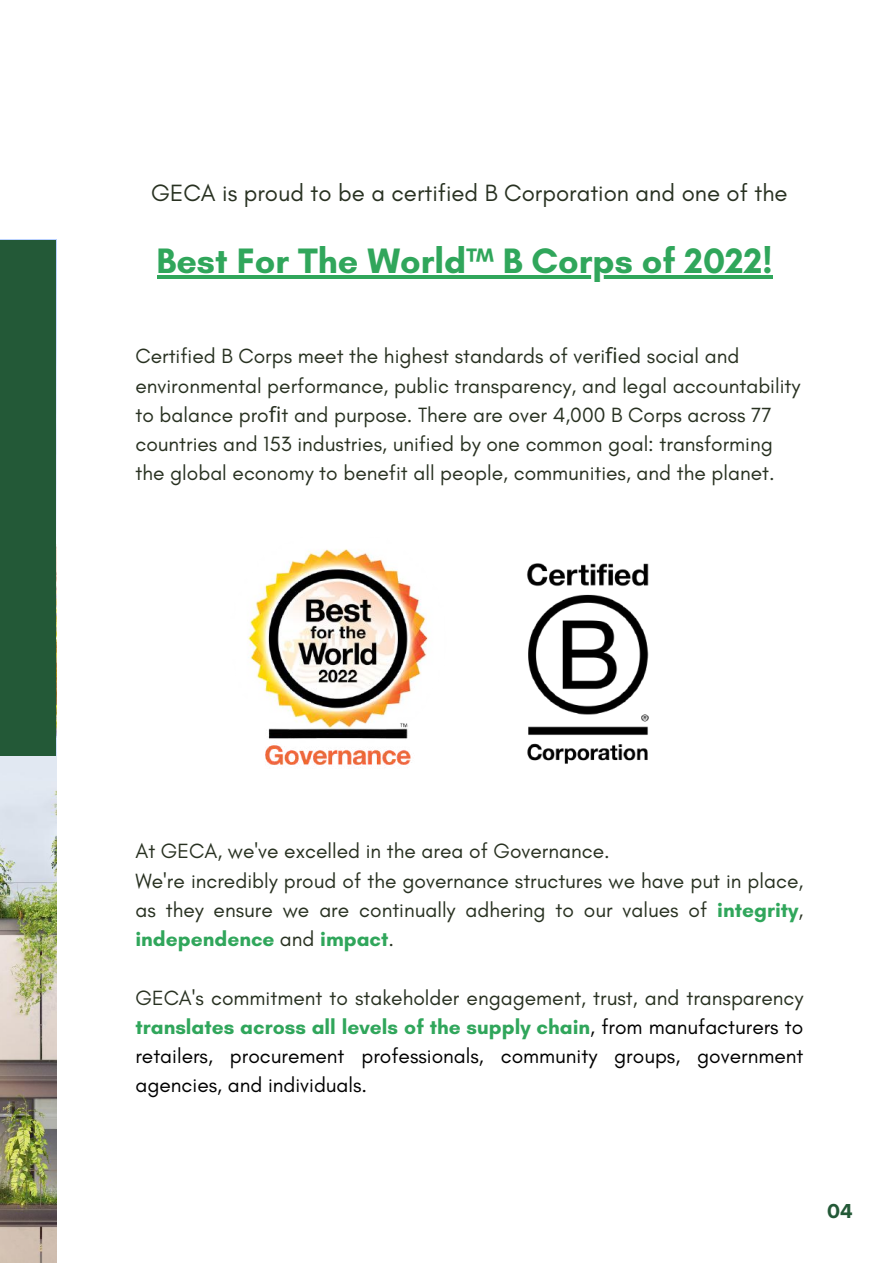
<style>
.page{position:relative;width:893px;height:1264px;background:#fff}
.page>*{position:absolute;margin:0;border:0;box-sizing:border-box;transform-origin:0 0}
.t1{font:700 36px "Glacial Indifference";color:#30a65b}
.t2{font:24px "Glacial Indifference";color:#283121}
.t3{font:21px/29.2px "Glacial Indifference";color:#283121}
.t4{font:21px/29.2px "Glacial Indifference";color:#000;text-align:justify}
.t5{font:700 21px "Proxima Nova";color:#235937}
.s1{font-family:"Noto Sans"}
.s2{font-weight:700;color:#30a65b}
.s3{color:#283121}
</style>
<div class="page">
<img style="left:0;top:755px;width:56px;height:507px">
<img style="left:527px;top:563px;width:122px;height:201px">
<img style="left:248px;top:549px;width:180px;height:216px">
<hr style="left:156px;top:275px;width:606px;height:4px;background:#30a65b">
<hr style="left:762px;top:275px;width:10px;height:4px;background:#30a65b">
<div style="left:0;top:240px;width:56px;height:515px;background:#235937"></div>
<p class="t2" style="left:151px;top:178px;width:638px">GECA is proud to be a certified B Corporation and one of the</p>
<h1 class="t1" style="left:156px;top:239px;width:617px">Best For The World™ B Corps of 2022!</h1>
<p class="t3" style="left:135px;top:341px;width:666px">Certified B Corps meet the highest standards of veri<span class="s1">fi</span>ed social and environmental performance, public transparency, and legal accountability to balance pro<span class="s1">fi</span>t and purpose. There are over 4,000 B Corps across 77 countries and 153 industries, unified by one common goal: transforming the global economy to benefit all people, communities, and the planet.</p>
<p class="t3" style="left:135px;top:836px;width:669px">At GECA, we've excelled in the area of Governance.<br>We're incredibly proud of the governance structures we have put in place, as they ensure we are continually adhering to our values of <span class="s2">integrity</span>, <span class="s2">independence</span> and <span class="s2">impact</span>.</p>
<p class="t4" style="left:135px;top:982px;width:669px"><span class="s3">GECA's commitment to stakeholder engagement, trust, and transparency </span><span class="s2">translates across all levels of the supply chain</span>, from manufacturers to retailers, procurement professionals, community groups, government agencies, and individuals.</p>
<p class="t5" style="left:827px;top:1198px;width:27px">04</p>
</div>
